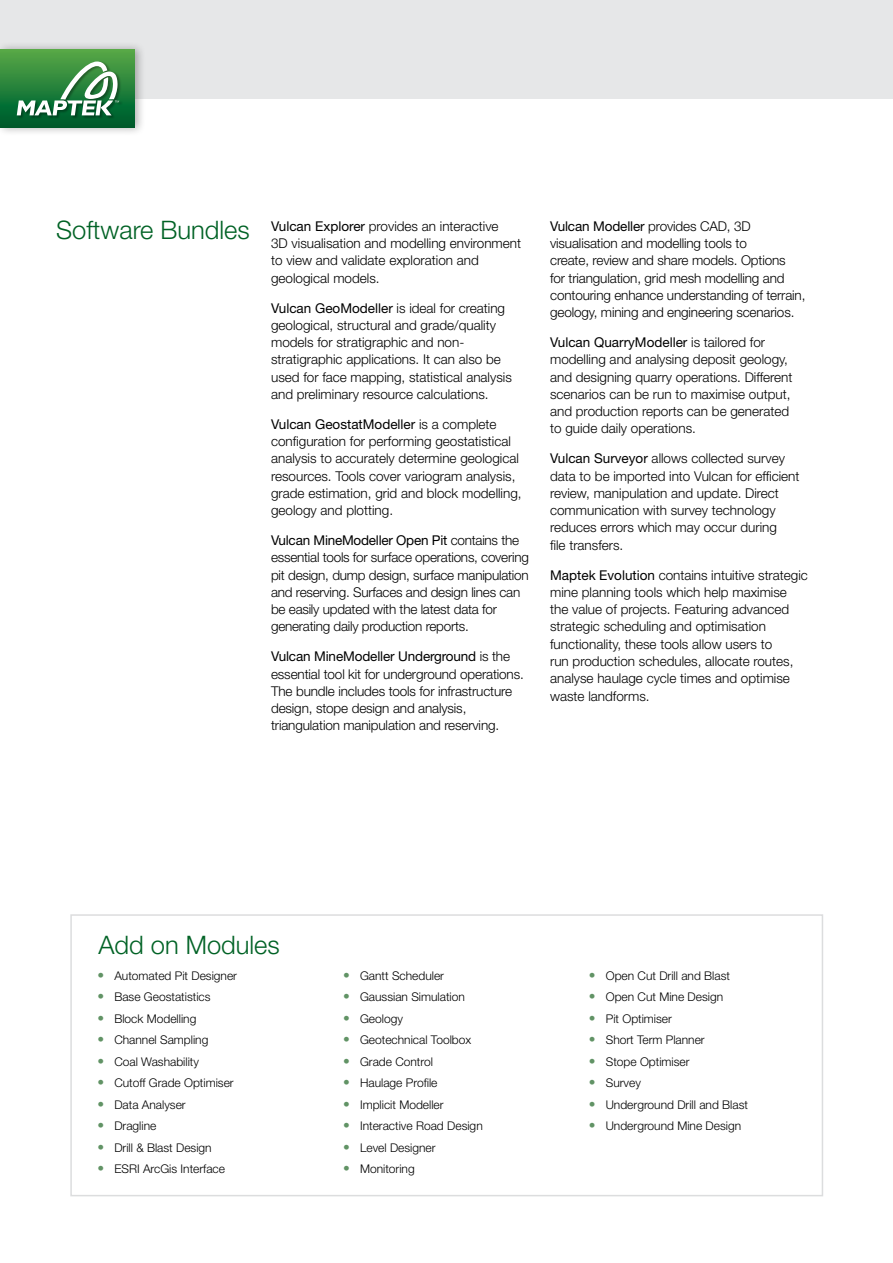
<style>
.page{position:relative;width:893px;height:1263px;background:#fff}
.page>*{position:absolute;margin:0;border:0;box-sizing:border-box;transform-origin:0 0}
.Green_Title_-_Light{font:300 25.5px "Helvetica Neue LT Std";color:#006225}
.Body_-_Light_9pt{font:300 13.5px/17.2px "Helvetica Neue LT Std";color:#000}
.t1{font:300 12px "Helvetica Neue LT Std";color:#000}
.s1{font-weight:400}
.s2{font-size:13.5px;color:#619365}
</style>
<div class="page">
<div style="left:0;top:0;width:893px;height:98px;background:#e6e7e8"></div>
<div style="left:70px;top:914px;width:753px;height:282px;border:2px solid #dcddde"></div>
<div style="left:0;top:41px;width:146px;height:95px;background:#000;opacity:.3"></div>
<div style="left:0;top:50px;width:134px;height:78px;background:linear-gradient(to bottom,#57a848,#00592c)"></div>
<div style="left:16px;top:61px;width:107px;height:58px;background:#000;opacity:.35"></div>
<svg style="left:17px;top:62px;width:102px;height:53px;background:#5f9f6d"></svg>
<p class="Green_Title_-_Light" style="left:56px;top:215px;width:195px">Software Bundles</p>
<p class="Body_-_Light_9pt" style="left:271px;top:217px;width:252px"><span class="s1">Vulcan Explorer</span> provides an interactive<br>3D visualisation and modelling environment to view and validate exploration and geological models.</p>
<p class="Body_-_Light_9pt" style="left:271px;top:299px;width:242px"><span class="s1">Vulcan GeoModeller</span> is ideal for creating geological, structural and grade/quality models for stratigraphic and non&shy;stratigraphic applications. It can also be used for face mapping, statistical analysis and preliminary resource calculations.</p>
<p class="Body_-_Light_9pt" style="left:271px;top:415px;width:252px"><span class="s1">Vulcan GeostatModeller</span> is a complete configuration for performing geostatistical analysis to accurately determine geological resources. Tools cover variogram analysis, grade estimation, grid and block modelling, geology and plotting.</p>
<p class="Body_-_Light_9pt" style="left:271px;top:531px;width:259px"><span class="s1">Vulcan MineModeller Open Pit</span> contains the essential tools for surface operations, covering pit design, dump design, surface manipulation and reserving. Surfaces and design lines can be easily updated with the latest data for generating daily production reports.</p>
<p class="Body_-_Light_9pt" style="left:271px;top:648px;width:254px"><span class="s1">Vulcan MineModeller Underground</span> is the essential tool kit for underground operations.<br>The bundle includes tools for infrastructure design, stope design and analysis, triangulation manipulation and reserving.</p>
<p class="Body_-_Light_9pt" style="left:550px;top:217px;width:257px"><span class="s1">Vulcan Modeller</span> provides CAD, 3D visualisation and modelling tools to<br>create, review and share models. Options<br>for triangulation, grid mesh modelling and contouring enhance understanding of terrain, geology, mining and engineering scenarios.</p>
<p class="Body_-_Light_9pt" style="left:550px;top:333px;width:244px"><span class="s1">Vulcan QuarryModeller</span> is tailored for modelling and analysing deposit geology, and designing quarry operations. Different scenarios can be run to maximise output, and production reports can be generated to guide daily operations.</p>
<p class="Body_-_Light_9pt" style="left:550px;top:450px;width:251px"><span class="s1">Vulcan Surveyor</span> allows collected survey data to be imported into Vulcan for efficient review, manipulation and update. Direct communication with survey technology reduces errors which may occur during<br>file transfers.</p>
<p class="Body_-_Light_9pt" style="left:550px;top:566px;width:259px"><span class="s1">Maptek Evolution</span> contains intuitive strategic mine planning tools which help maximise the value of projects. Featuring advanced strategic scheduling and optimisation functionality, these tools allow users to<br>run production schedules, allocate routes, analyse haulage cycle times and optimise waste landforms.</p>
<p class="Green_Title_-_Light" style="left:98px;top:929px;width:183px">Add on Modules</p>
<p class="t1" style="left:97px;top:968px;width:141px"><span class="s2">•</span> Automated Pit Designer</p>
<p class="t1" style="left:97px;top:989px;width:115px"><span class="s2">•</span> Base Geostatistics</p>
<p class="t1" style="left:97px;top:1011px;width:101px"><span class="s2">•</span> Block Modelling</p>
<p class="t1" style="left:97px;top:1032px;width:113px"><span class="s2">•</span> Channel Sampling</p>
<p class="t1" style="left:97px;top:1054px;width:103px"><span class="s2">•</span> Coal Washability</p>
<p class="t1" style="left:97px;top:1075px;width:138px"><span class="s2">•</span> Cutoff Grade Optimiser</p>
<p class="t1" style="left:97px;top:1097px;width:90px"><span class="s2">•</span> Data Analyser</p>
<p class="t1" style="left:97px;top:1118px;width:61px"><span class="s2">•</span> Dragline</p>
<p class="t1" style="left:97px;top:1140px;width:116px"><span class="s2">•</span> Drill &amp; Blast Design</p>
<p class="t1" style="left:97px;top:1161px;width:129px"><span class="s2">•</span> ESRI ArcGis Interface</p>
<p class="t1" style="left:343px;top:968px;width:103px"><span class="s2">•</span> Gantt Scheduler</p>
<p class="t1" style="left:343px;top:989px;width:123px"><span class="s2">•</span> Gaussian Simulation</p>
<p class="t1" style="left:343px;top:1011px;width:61px"><span class="s2">•</span> Geology</p>
<p class="t1" style="left:343px;top:1032px;width:130px"><span class="s2">•</span> Geotechnical Toolbox</p>
<p class="t1" style="left:343px;top:1054px;width:91px"><span class="s2">•</span> Grade Control</p>
<p class="t1" style="left:343px;top:1075px;width:96px"><span class="s2">•</span> Haulage Profile</p>
<p class="t1" style="left:343px;top:1097px;width:102px"><span class="s2">•</span> Implicit Modeller</p>
<p class="t1" style="left:343px;top:1118px;width:141px"><span class="s2">•</span> Interactive Road Design</p>
<p class="t1" style="left:343px;top:1140px;width:94px"><span class="s2">•</span> Level Designer</p>
<p class="t1" style="left:343px;top:1161px;width:73px"><span class="s2">•</span> Monitoring</p>
<p class="t1" style="left:589px;top:968px;width:143px"><span class="s2">•</span> Open Cut Drill and Blast</p>
<p class="t1" style="left:589px;top:989px;width:136px"><span class="s2">•</span> Open Cut Mine Design</p>
<p class="t1" style="left:589px;top:1011px;width:85px"><span class="s2">•</span> Pit Optimiser</p>
<p class="t1" style="left:589px;top:1032px;width:117px"><span class="s2">•</span> Short Term Planner</p>
<p class="t1" style="left:589px;top:1054px;width:102px"><span class="s2">•</span> Stope Optimiser</p>
<p class="t1" style="left:589px;top:1075px;width:54px"><span class="s2">•</span> Survey</p>
<p class="t1" style="left:589px;top:1097px;width:161px"><span class="s2">•</span> Underground Drill and Blast</p>
<p class="t1" style="left:589px;top:1118px;width:154px"><span class="s2">•</span> Underground Mine Design</p>
</div>
